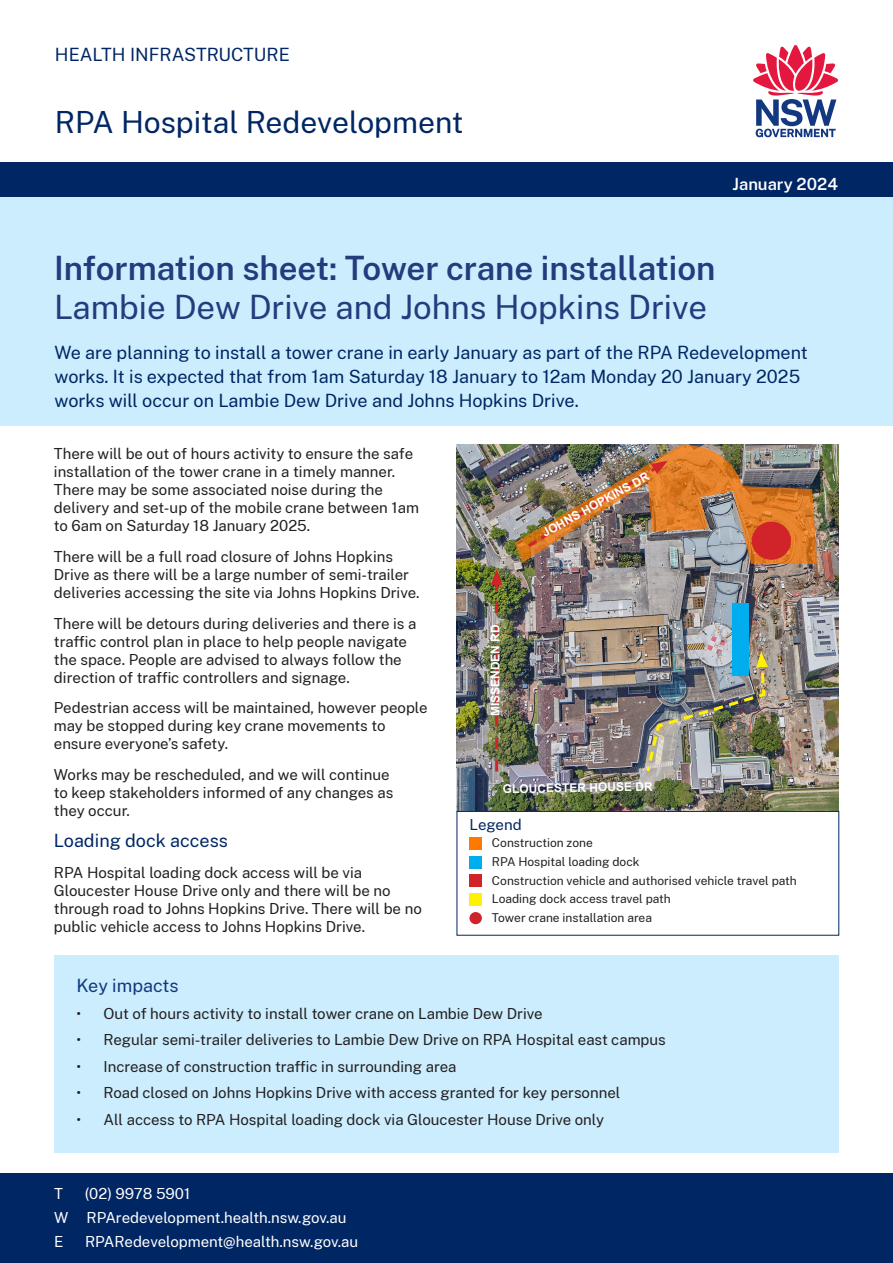
<style>
.page{position:relative;width:893px;height:1263px;background:#fff}
.page>*{position:absolute;margin:0;border:0;box-sizing:border-box;transform-origin:0 0}
.t1{font:600 33px "Public Sans";color:#223c7d}
.t2{font:33px "Public Sans";color:#223c7d}
.t3{font:30px "Public Sans";color:#002664}
.t4{font:18px/24px "Public Sans";color:#002664}
.t5{font:18px "Public Sans";letter-spacing:-.005em;color:#113880}
.t6{font:600 16.5px "Public Sans";color:#fff}
.t7{font:15px/18px "Public Sans";color:#231f20}
.t8{font:15px "Public Sans";color:#fff}
.t9{font:15px "Public Sans";letter-spacing:-.005em;color:#002663}
.t10{font:12px "Public Sans";color:#231f20}
.t11{font:700 12px "Arial";color:#fff}
</style>
<div class="page">
<img style="left:457px;top:445px;width:382px;height:366px">
<img style="left:491px;top:569px;width:11px;height:202px">
<div style="left:732px;top:603px;width:16px;height:72px;background:#00aeef"></div>
<img style="left:644px;top:651px;width:124px;height:124px">
<img style="left:514px;top:445px;width:303px;height:119px">
<div style="left:54px;top:955px;width:785px;height:198px;background:#cbedfd"></div>
<div style="left:0;top:197px;width:893px;height:228px;background:#cbedfd"></div>
<div style="left:0;top:163px;width:893px;height:34px;background:#002664"></div>
<div style="left:0;top:1173px;width:893px;height:90px;background:#002664"></div>
<svg style="left:753px;top:45px;width:85px;height:92px"></svg>
<div style="left:457px;top:811px;width:382px;height:124px;background:#fff;border:1px solid #002663"></div>
<div style="left:470px;top:837px;width:12px;height:12px;background:#ff7800"></div>
<div style="left:470px;top:856px;width:12px;height:12px;background:#00aeef"></div>
<div style="left:470px;top:875px;width:12px;height:12px;background:#d1232a"></div>
<div style="left:470px;top:893px;width:12px;height:12px;background:#fff101"></div>
<div style="left:469px;top:912px;width:13px;height:12px;background:#d1232a;border-radius:50%"></div>
<p class="t4" style="left:55px;top:42px;width:236px">HEALTH INFRASTRUCTURE</p>
<p class="t3" style="left:55px;top:101px;width:410px">RPA Hospital Redevelopment</p>
<p class="t6" style="left:733px;top:172px;width:107px">January 2024</p>
<p class="t1" style="left:54px;top:244px;width:663px">Information sheet: Tower crane installation</p>
<p class="t2" style="left:54px;top:284px;width:655px">Lambie Dew Drive and Johns Hopkins Drive</p>
<p class="t4" style="left:55px;top:340px;width:755px">We are planning to install a tower crane in early January as part of the RPA Redevelopment works. It is expected that from 1am Saturday 18 January to 12am Monday 20 January 2025 works will occur on Lambie Dew Drive and Johns Hopkins Drive.</p>
<p class="t7" style="left:54px;top:444px;width:367px">There will be out of hours activity to ensure the safe installation of the tower crane in a timely manner.<br>There may be some associated noise during the delivery and set-up of the mobile crane between 1am to 6am on Saturday 18 January 2025.</p>
<p class="t7" style="left:54px;top:547px;width:367px">There will be a full road closure of Johns Hopkins<br>Drive as there will be a large number of semi-trailer deliveries accessing the site via Johns Hopkins Drive.</p>
<p class="t7" style="left:54px;top:613px;width:364px">There will be detours during deliveries and there is a traffic control plan in place to help people navigate the space. People are advised to always follow the direction of traffic controllers and signage.</p>
<p class="t7" style="left:54px;top:698px;width:375px">Pedestrian access will be maintained, however people may be stopped during key crane movements to ensure everyone’s safety.</p>
<p class="t7" style="left:54px;top:765px;width:341px">Works may be rescheduled, and we will continue to keep stakeholders informed of any changes as they occur.</p>
<p class="t4" style="left:54px;top:827px;width:175px">Loading dock access</p>
<p class="t7" style="left:54px;top:862px;width:369px">RPA Hospital loading dock access will be via Gloucester House Drive only and there will be no through road to Johns Hopkins Drive. There will be no public vehicle access to Johns Hopkins Drive.</p>
<p class="t11" style="left:487px;top:716px;width:94px;rotate:-90deg">MISSENDEN RD</p>
<p class="t11" style="left:539px;top:526px;width:122px;rotate:-29deg">JOHNS HOPKINS DR</p>
<p class="t11" style="left:503px;top:780px;width:152px;rotate:-1deg">GLOUCESTER HOUSE DR</p>
<p class="t9" style="left:470px;top:813px;width:53px">Legend</p>
<p class="t10" style="left:492px;top:834px;width:102px">Construction zone</p>
<p class="t10" style="left:492px;top:853px;width:149px">RPA Hospital loading dock</p>
<p class="t10" style="left:492px;top:872px;width:306px">Construction vehicle and authorised vehicle travel path</p>
<p class="t10" style="left:492px;top:891px;width:180px">Loading dock access travel path</p>
<p class="t10" style="left:492px;top:909px;width:161px">Tower crane installation area</p>
<p class="t5" style="left:77px;top:973px;width:103px">Key impacts</p>
<p class="t7" style="left:77px;top:1003px;width:468px">• Out of hours activity to install tower crane on Lambie Dew Drive</p>
<p class="t7" style="left:77px;top:1030px;width:591px">• Regular semi-trailer deliveries to Lambie Dew Drive on RPA Hospital east campus</p>
<p class="t7" style="left:77px;top:1056px;width:382px">• Increase of construction traffic in surrounding area</p>
<p class="t7" style="left:77px;top:1083px;width:545px">• Road closed on Johns Hopkins Drive with access granted for key personnel</p>
<p class="t7" style="left:77px;top:1109px;width:529px">• All access to RPA Hospital loading dock via Gloucester House Drive only</p>
<p class="t8" style="left:54px;top:1183px;width:10px">T</p>
<p class="t8" style="left:85px;top:1183px;width:107px">(02) 9978 5901</p>
<p class="t8" style="left:54px;top:1207px;width:294px">W RPAredevelopment.health.nsw.gov.au</p>
<p class="t8" style="left:54px;top:1231px;width:11px">E</p>
<p class="t8" style="left:85px;top:1231px;width:275px">RPARedevelopment@health.nsw.gov.au</p>
</div>
